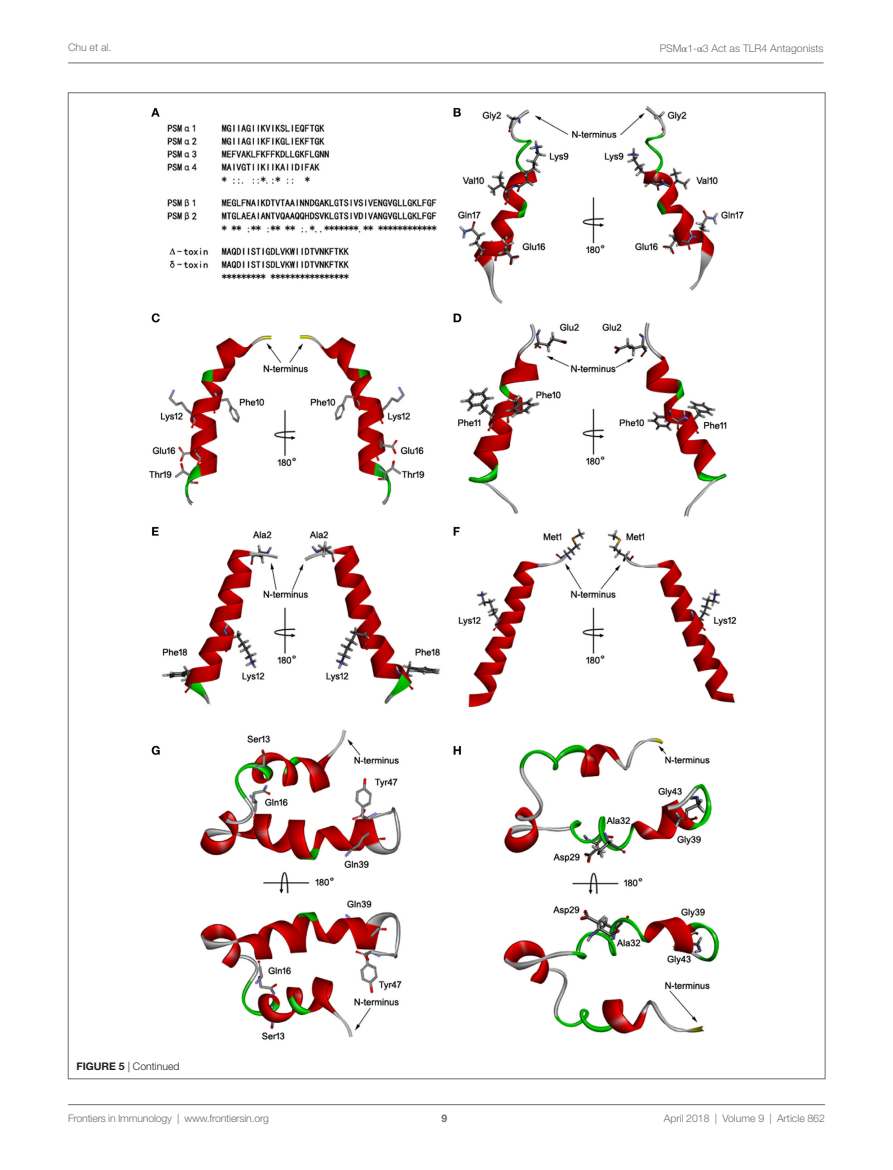
<style>
.page{position:relative;width:893px;height:1170px;background:#fff}
.page>*{position:absolute;margin:0;border:0;box-sizing:border-box;transform-origin:0 0}
.t1{font:300 10.5px "Helvetica Neue LT Std";color:#6c6d70}
.t2{font:300 10.5px "Helvetica Neue LT Std";color:#231f20}
.t3{font:700 10.5px "Helvetica Neue LT Std";color:#6c6d70}
.s1{font-family:"STIX General";font-weight:400}
.s2{font-weight:700}
</style>
<div class="page">
<img style="left:149px;top:105px;width:595px;height:935px">
<hr style="left:68px;top:1104px;width:757px;height:1px;background:#6c6d70">
<hr style="left:68px;top:63px;width:755px;height:1px;background:#6c6d70">
<p class="t1" style="left:68px;top:41px;width:45px">Chu et al.</p>
<p class="t1" style="left:660px;top:42px;width:165px">PSM<span class="s1">α</span>1-<span class="s1">α</span>3 Act as TLR4 Antagonists</p>
<p class="t2" style="left:77px;top:1059px;width:105px"><span class="s2">FIGURE 5</span> | Continued</p>
<p class="t1" style="left:68px;top:1111px;width:203px">Frontiers in Immunology | www.frontiersin.org</p>
<p class="t1" style="left:664px;top:1111px;width:163px">April 2018 | Volume 9 | Article 862</p>
<p class="t3" style="left:441px;top:1111px;width:7px">9</p>
</div>
